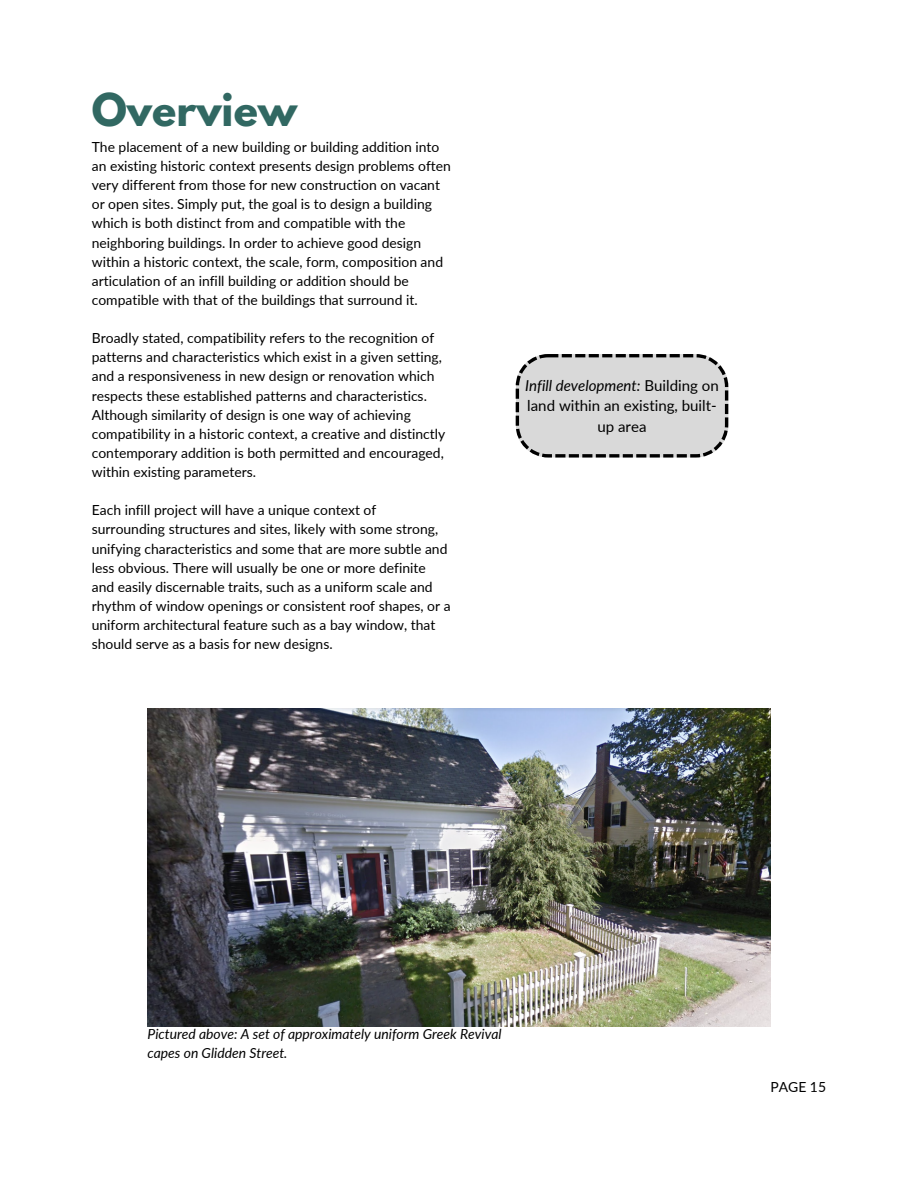
<style>
.page{position:relative;width:918px;height:1188px;background:#fff}
.page>*{position:absolute;margin:0;border:0;box-sizing:border-box;transform-origin:0 0}
.t1{font:700 40.05px "League Spartan";color:#316862}
.t2{font:15px/20.2px "Lato";color:#000;text-align:center}
.t3{font:13.95px/19px "Lato";color:#000}
.t4{font:italic 13.95px/19px "Lato";color:#000}
.s1{font-style:italic}
</style>
<div class="page">
<svg style="left:516px;top:354px;width:212px;height:104px;background:#ccc"></svg>
<img style="left:148px;top:708px;width:623px;height:319px">
<p class="t1" style="left:92px;top:90px;width:207px">Overview</p>
<p class="t3" style="left:92px;top:137px;width:361px">The placement of a new building or building addition into an existing historic context presents design problems often very different from those for new construction on vacant or open sites. Simply put, the goal is to design a building which is both distinct from and compatible with the neighboring buildings. In order to achieve good design within a historic context, the scale, form, composition and articulation of an infill building or addition should be compatible with that of the buildings that surround it.</p>
<p class="t3" style="left:92px;top:328px;width:355px">Broadly stated, compatibility refers to the recognition of patterns and characteristics which exist in a given setting, and a responsiveness in new design or renovation which respects these established patterns and characteristics.<br>Although similarity of design is one way of achieving compatibility in a historic context, a creative and distinctly contemporary addition is both permitted and encouraged, within existing parameters.</p>
<p class="t3" style="left:92px;top:500px;width:360px">Each infill project will have a unique context of surrounding structures and sites, likely with some strong, unifying characteristics and some that are more subtle and less obvious. There will usually be one or more definite and easily discernable traits, such as a uniform scale and rhythm of window openings or consistent roof shapes, or a uniform architectural feature such as a bay window, that should serve as a basis for new designs.</p>
<p class="t2" style="left:525px;top:375px;width:195px"><span class="s1">Infill development:</span> Building on land within an existing, built&shy;up area</p>
<p class="t4" style="left:148px;top:1024px;width:356px">Pictured above: A set of approximately uniform Greek Revival capes on Glidden Street.</p>
<p class="t3" style="left:770px;top:1077px;width:57px">PAGE 15</p>
</div>
